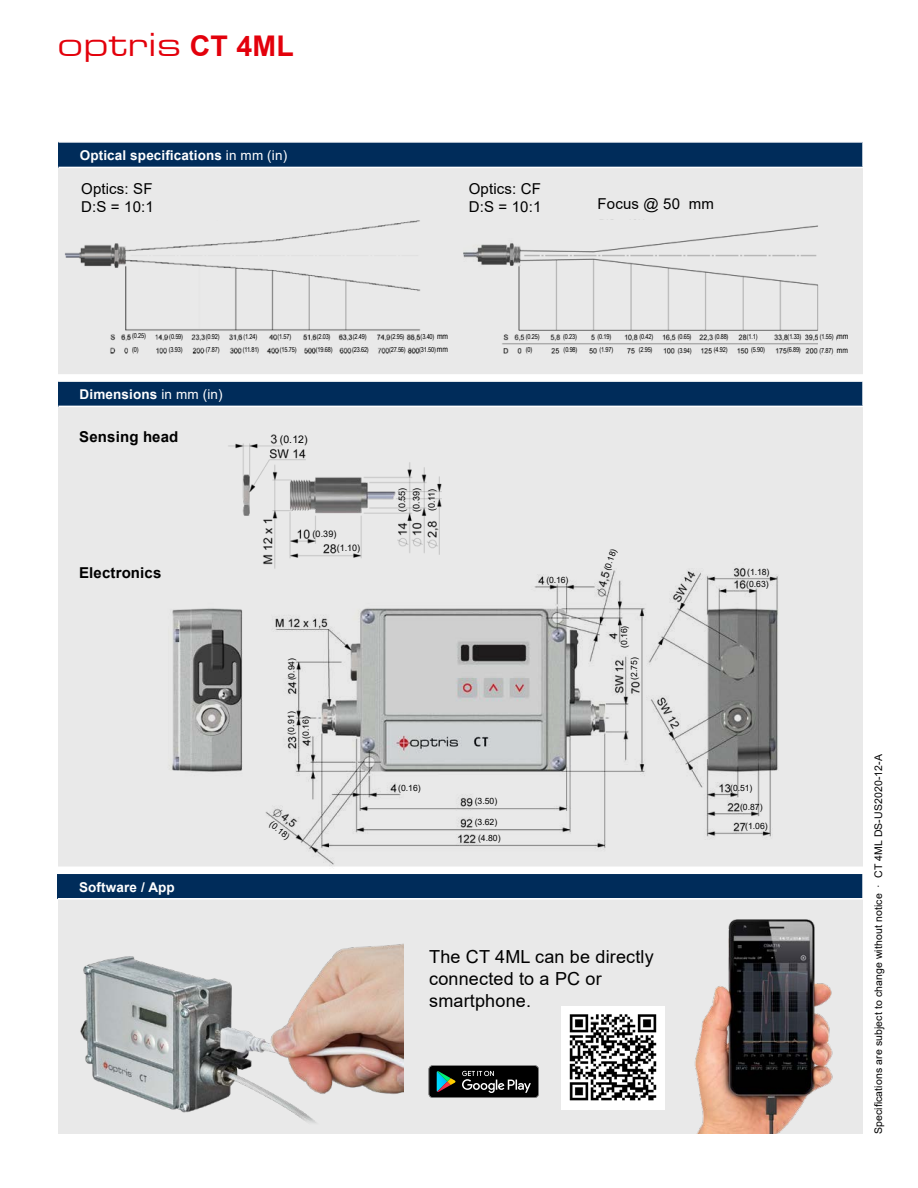
<style>
.page{position:relative;width:918px;height:1188px;background:#fff}
.page>*{position:absolute;margin:0;border:0;box-sizing:border-box;transform-origin:0 0}
.t1{font:31.5px "Eurostile Ex Two Normal";letter-spacing:.01em;color:#e3000b}
.t2{font:18px/21.6px "Arial";letter-spacing:.01em;color:#000}
.t3{font:15px/18px "Arial";letter-spacing:.01em;color:#000}
.t4{font:700 15px "Arial";letter-spacing:.01em;color:#000}
.t5{font:700 13.5px "Arial";letter-spacing:.01em;color:#fff}
.t6{font:10.5px "Arial";letter-spacing:.01em;color:#000}
.t7{font:9px/14.9px "Arial";letter-spacing:.01em;color:#000;text-align:justify}
.t8{font:8.7px/15.5px "Arial";color:#000;text-align:center}
.t9{font:8.25px/13.6px "Arial Narrow";color:#000}
.t10{font:6.9px/13.5px "Arial Narrow";letter-spacing:-.025em;color:#000}
.s1{font-family:"Arial";font-weight:700;font-size:28.5px}
.s2{font-weight:400}
</style>
<div class="page">
<div style="left:58px;top:141px;width:805px;height:993px;background:#e9e9e9"></div>
<img style="left:80px;top:943px;width:324px;height:180px">
<div style="left:58px;top:142px;width:805px;height:25px;background:#002c5a"></div>
<hr style="left:58px;top:141px;width:806px;height:2px;background:#fff">
<hr style="left:862px;top:143px;width:2px;height:24px;background:#fff">
<hr style="left:58px;top:167px;width:806px;height:1px;background:#fff">
<div style="left:58px;top:381px;width:805px;height:25px;background:#002c5a"></div>
<hr style="left:862px;top:382px;width:2px;height:24px;background:#fff">
<hr style="left:58px;top:406px;width:806px;height:1px;background:#fff">
<div style="left:51px;top:374px;width:852px;height:8px;background:#fff"></div>
<div style="left:58px;top:873px;width:805px;height:26px;background:#002c5a"></div>
<hr style="left:862px;top:874px;width:2px;height:24px;background:#fff">
<hr style="left:58px;top:898px;width:806px;height:2px;background:#fff">
<div style="left:51px;top:867px;width:815px;height:7px;background:#fff"></div>
<img style="left:694px;top:919px;width:139px;height:215px">
<img style="left:561px;top:1007px;width:103px;height:102px">
<svg style="left:429px;top:1065px;width:110px;height:33px;background:#252b2a"></svg>
<img style="left:228px;top:434px;width:214px;height:119px">
<img style="left:169px;top:553px;width:609px;height:312px">
<img style="left:502px;top:225px;width:335px;height:129px">
<div style="left:819px;top:332px;width:17px;height:23px;background:#e9e9e9"></div>
<img style="left:65px;top:220px;width:356px;height:134px">
<img style="left:463px;top:225px;width:58px;height:43px">
<h1 class="t1" style="left:57px;top:23px;width:238px">optris <span class="s1">CT 4ML</span></h1>
<h3 class="t5" style="left:80px;top:146px;width:209px">Optical specifications <span class="s2">in mm (in)</span></h3>
<h3 class="t3" style="left:81px;top:179px;width:74px">Optics: SF<br>D:S = 10:1</h3>
<h3 class="t3" style="left:469px;top:179px;width:74px">Optics: CF<br>D:S = 10:1</h3>
<h3 class="t3" style="left:598px;top:195px;width:118px">Focus @ 50 mm</h3>
<p class="t10" style="left:132px;top:329px;width:15px">(0.25)</p>
<p class="t10" style="left:169px;top:330px;width:15px">(0.59)</p>
<p class="t10" style="left:206px;top:330px;width:15px">(0.92)</p>
<p class="t10" style="left:244px;top:329px;width:15px">(1.24)</p>
<p class="t10" style="left:278px;top:330px;width:15px">(1.57)</p>
<p class="t10" style="left:317px;top:330px;width:15px">(2.03)</p>
<p class="t10" style="left:353px;top:330px;width:15px">(2.49)</p>
<p class="t10" style="left:391px;top:330px;width:15px">(2.95)</p>
<p class="t10" style="left:132px;top:343px;width:8px">(0)</p>
<p class="t10" style="left:169px;top:343px;width:15px">(3.93)</p>
<p class="t10" style="left:206px;top:343px;width:15px">(7.87)</p>
<p class="t10" style="left:243px;top:343px;width:18px">(11.81)</p>
<p class="t10" style="left:280px;top:343px;width:18px">(15.75)</p>
<p class="t10" style="left:316px;top:343px;width:18px">(19.68)</p>
<p class="t10" style="left:352px;top:343px;width:18px">(23.62)</p>
<p class="t10" style="left:389px;top:343px;width:18px">(27.56)</p>
<p class="t10" style="left:419px;top:329px;width:18px">(3.40) (31.50)</p>
<p class="t9" style="left:437px;top:329px;width:13px">mm mm</p>
<h3 class="t5" style="left:80px;top:385px;width:144px">Dimensions <span class="s2">in mm (in)</span></h3>
<h3 class="t4" style="left:79px;top:426px;width:101px">Sensing head</h3>
<h3 class="t6" style="left:280px;top:432px;width:29px">(0.12)</h3>
<h3 class="t7" style="left:313px;top:526px;width:25px">(0.39)</h3>
<h3 class="t7" style="left:395px;top:512px;width:26px;rotate:-90deg">(0.55) (0.39) (0.11)</h3>
<p class="t10" style="left:526px;top:329px;width:15px">(0.25)</p>
<p class="t10" style="left:563px;top:330px;width:15px">(0.23)</p>
<p class="t10" style="left:597px;top:330px;width:15px">(0.19)</p>
<p class="t10" style="left:639px;top:330px;width:15px">(0.42)</p>
<p class="t10" style="left:678px;top:330px;width:15px">(0.65)</p>
<p class="t10" style="left:715px;top:330px;width:15px">(0.88)</p>
<p class="t10" style="left:747px;top:330px;width:12px">(1.1)</p>
<p class="t10" style="left:788px;top:330px;width:15px">(1.33)</p>
<p class="t10" style="left:526px;top:343px;width:8px">(0)</p>
<p class="t10" style="left:564px;top:343px;width:15px">(0.98)</p>
<p class="t10" style="left:600px;top:343px;width:15px">(1.97)</p>
<p class="t10" style="left:639px;top:343px;width:15px">(2.95)</p>
<p class="t10" style="left:678px;top:343px;width:15px">(3.94)</p>
<p class="t10" style="left:714px;top:343px;width:15px">(4.92)</p>
<p class="t10" style="left:751px;top:343px;width:15px">(5.90)</p>
<p class="t10" style="left:787px;top:343px;width:15px">(6.89)</p>
<h3 class="t7" style="left:337px;top:541px;width:25px">(1.10)</h3>
<p class="t8" style="left:599px;top:568px;width:24px;rotate:-71deg">(0.18)</p>
<h3 class="t4" style="left:79px;top:562px;width:84px">Electronics</h3>
<p class="t8" style="left:747px;top:564px;width:24px">(1.18)</p>
<p class="t8" style="left:546px;top:572px;width:24px">(0.16)</p>
<p class="t8" style="left:746px;top:577px;width:24px">(0.63)</p>
<h3 class="t5" style="left:79px;top:877px;width:97px">Software / App</h3>
<p class="t8" style="left:284px;top:680px;width:24px;rotate:-90deg">(0.94)</p>
<p class="t8" style="left:283px;top:735px;width:24px;rotate:-90deg">(0.91)</p>
<p class="t8" style="left:298px;top:739px;width:24px;rotate:-90deg">(0.16)</p>
<p class="t8" style="left:275px;top:817px;width:24px;rotate:38deg">(0.18)</p>
<p class="t8" style="left:398px;top:780px;width:24px">(0.16)</p>
<p class="t8" style="left:475px;top:793px;width:24px">(3.50)</p>
<p class="t8" style="left:475px;top:814px;width:27px">(3.62) (4.80)</p>
<p class="t8" style="left:616px;top:648px;width:24px;rotate:-90deg">(0.16)</p>
<p class="t8" style="left:626px;top:680px;width:24px;rotate:-90deg">(2.75)</p>
<p class="t8" style="left:730px;top:780px;width:24px">(0.51)</p>
<p class="t8" style="left:745px;top:818px;width:24px">(1.06)</p>
<p class="t8" style="left:740px;top:799px;width:24px">(0.87)</p>
<p class="t10" style="left:819px;top:330px;width:16px">(1.55) (7.87)</p>
<p class="t9" style="left:837px;top:329px;width:13px">mm mm</p>
<h2 class="t2" style="left:429px;top:946px;width:226px">The CT 4ML can be directly connected to a PC or smartphone.</h2>
<h3 class="t6" style="left:871px;top:1134px;width:381px;rotate:-90deg">Specifications are subject to change without notice · CT 4ML DS-US2020-12-A</h3>
</div>
